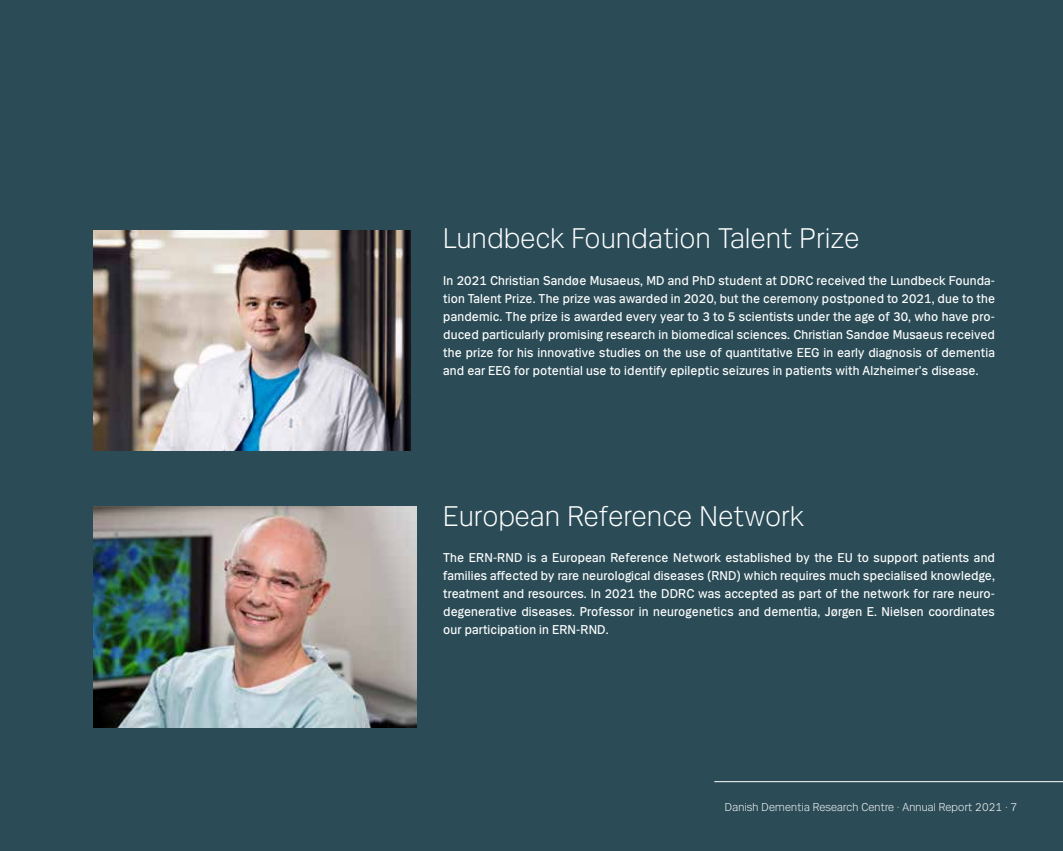
<style>
.page{position:relative;width:1063px;height:851px;background:#fff}
.page>*{position:absolute;margin:0;border:0;box-sizing:border-box;transform-origin:0 0}
.t1{font:300 30px "Mari";letter-spacing:.02em;color:#fff}
.t2{font:13.5px/18px "Mari";letter-spacing:.01em;color:#fff;text-align:justify}
.t3{font:300 12px "Mari";letter-spacing:.02em;color:#fff}
</style>
<div class="page">
<div style="left:0;top:0;width:1063px;height:850px;background:#2b4c57"></div>
<img style="left:94px;top:230px;width:317px;height:220px">
<img style="left:94px;top:506px;width:322px;height:221px">
<hr style="left:714px;top:781px;width:349px;height:1px;background:#fff">
<h1 class="t1" style="left:443px;top:220px;width:418px">Lundbeck Foundation Talent Prize</h1>
<p class="t2" style="left:443px;top:271px;width:553px">In 2021 Christian Sandøe Musaeus, MD and PhD student at DDRC received the Lundbeck Founda&shy;tion Talent Prize. The prize was awarded in 2020, but the ceremony postponed to 2021, due to the pandemic. The prize is awarded every year to 3 to 5 scientists under the age of 30, who have pro&shy;duced particularly promising research in biomedical sciences. Christian Sandøe Musaeus received the prize for his innovative studies on the use of quantitative EEG in early diagnosis of dementia and ear EEG for potential use to identify epileptic seizures in patients with Alzheimer’s disease.</p>
<h1 class="t1" style="left:443px;top:498px;width:362px">European Reference Network</h1>
<p class="t2" style="left:443px;top:548px;width:553px">The ERN-RND is a European Reference Network established by the EU to support patients and families affected by rare neurological diseases (RND) which requires much specialised knowledge, treatment and resources. In 2021 the DDRC was accepted as part of the network for rare neuro&shy;degenerative diseases. Professor in neurogenetics and dementia, Jørgen E. Nielsen coordinates our participation in ERN-RND.</p>
<p class="t3" style="left:725px;top:799px;width:294px">Danish Dementia Research Centre · Annual Report 2021 · 7</p>
</div>
